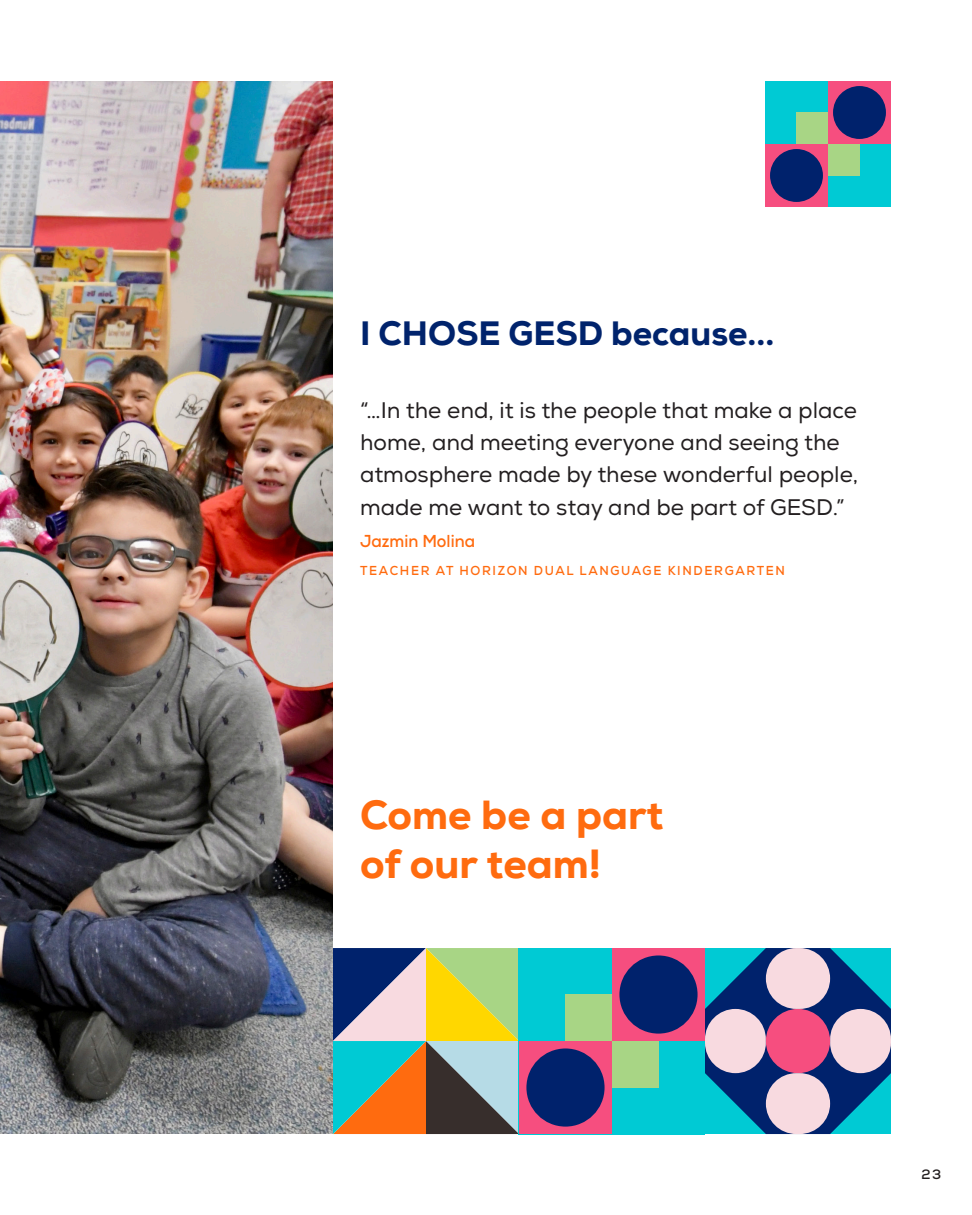
<style>
.page{position:relative;width:972px;height:1215px;background:#fff}
.page>*{position:absolute;margin:0;border:0;box-sizing:border-box;transform-origin:0 0}
.t1{font:800 40.73px/48.8px "Nexa";color:#ff6b0f}
.t2{font:800 33.75px "Nexa";color:#00236c}
.Body{font:22.5px/32.4px "Nexa";color:#231f20}
.Body-sm{font:700 17.32px "Nexa";color:#ff6b0f;scale:.95 1}
.t3{font:700 13.5px "Nexa";color:#231f20}
.Folio{font:700 13.05px "Nexa";letter-spacing:.135em;color:#ff6b0f;scale:.95 1}
</style>
<div class="page">
<img style="left:0;top:81px;width:333px;height:1053px">
<div style="left:765px;top:81px;width:126px;height:126px;background:#00cad4"></div>
<div style="left:796px;top:112px;width:32px;height:32px;background:#a8d585"></div>
<div style="left:828px;top:144px;width:32px;height:32px;background:#a8d585"></div>
<div style="left:765px;top:144px;width:63px;height:63px;background:#f64e7f"></div>
<div style="left:828px;top:81px;width:63px;height:63px;background:#f64e7f"></div>
<div style="left:770px;top:149px;width:53px;height:53px;background:#00226c;border-radius:50%"></div>
<div style="left:833px;top:86px;width:53px;height:53px;background:#00226c;border-radius:50%"></div>
<svg style="left:705px;top:948px;width:186px;height:186px;background:#016495"></svg>
<div style="left:705px;top:1009px;width:61px;height:64px;background:#f8dae0;border-radius:30px"></div>
<div style="left:830px;top:1009px;width:61px;height:64px;background:#f8dae0;border-radius:30px"></div>
<div style="left:766px;top:1009px;width:64px;height:64px;background:#f64e7f;border-radius:50%"></div>
<div style="left:766px;top:948px;width:64px;height:61px;background:#f8dae0;border-radius:30px"></div>
<div style="left:766px;top:1073px;width:64px;height:61px;background:#f8dae0;border-radius:30px"></div>
<svg style="left:333px;top:948px;width:186px;height:186px;background:#919c79"></svg>
<div style="left:519px;top:948px;width:186px;height:186px;background:#00cad4"></div>
<div style="left:565px;top:995px;width:47px;height:46px;background:#a8d585"></div>
<div style="left:612px;top:1041px;width:47px;height:47px;background:#a8d585"></div>
<div style="left:519px;top:1041px;width:93px;height:93px;background:#f64e7f"></div>
<div style="left:612px;top:948px;width:93px;height:93px;background:#f64e7f"></div>
<div style="left:526px;top:1048px;width:79px;height:79px;background:#00226c;border-radius:50%"></div>
<div style="left:619px;top:955px;width:79px;height:79px;background:#00226c;border-radius:50%"></div>
<h1 class="t2" style="left:360px;top:311px;width:416px">I CHOSE GESD because...</h1>
<p class="Body" style="left:360px;top:394px;width:500px">“…In the end, it is the people that make a place home, and meeting everyone and seeing the atmosphere made by these wonderful people, made me want to stay and be part of GESD.”</p>
<p class="Body-sm" style="left:360px;top:530px;width:123px">Jazmin Molina</p>
<p class="Folio" style="left:360px;top:562px;width:449px">TEACHER AT HORIZON DUAL LANGUAGE KINDERGARTEN</p>
<h2 class="t1" style="left:360px;top:791px;width:305px">Come be a part of our team!</h2>
<p class="t3" style="left:922px;top:1166px;width:21px">23</p>
</div>
